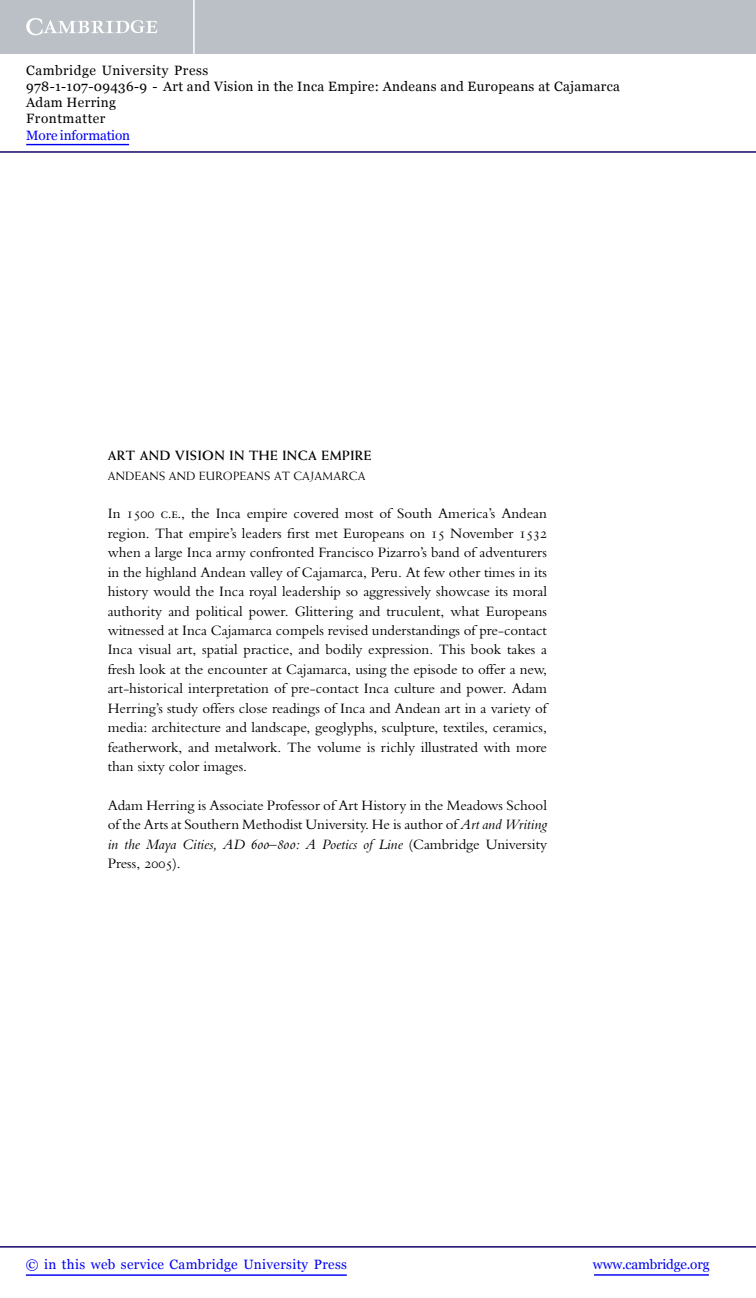
<style>
.page{position:relative;width:756px;height:1298px;background:#fff}
.page>*{position:absolute;margin:0;border:0;box-sizing:border-box;transform-origin:0 0}
.t1{font:15px/19.5px "Bembo";color:#000;text-align:justify}
.t2{font:15px "Bembo Italic Os F";color:#000}
.t3{font:13.5px/16.2px "Georgia";letter-spacing:.025em;color:#000}
.t4{font:13.5px "Georgia";letter-spacing:.025em;color:#0000f1}
.t5{font:700 13.5px "Weiss";letter-spacing:.035em;color:#000}
.t6{font:13.5px "Georgia";letter-spacing:-.015em;color:#0000f1}
.t7{font:13.5px "Georgia";letter-spacing:-.01em;color:#0000f1}
.t8{font:12px "Weiss";letter-spacing:.025em;color:#000}
.s1{font-family:"Bembo SC"}
.s2{font-family:"Bembo Italic Os F"}
.s3{font-family:"Bembo"}
</style>
<div class="page">
<div style="left:0;top:0;width:756px;height:54px;background:#bac0c6"></div>
<svg style="left:26px;top:18px;width:132px;height:17px"></svg>
<hr style="left:193px;top:0;width:2px;height:54px;background:#fff">
<hr style="left:0;top:151px;width:756px;height:2px;background:#150666">
<hr style="left:594px;top:1274px;width:115px;height:1px;background:#0000f1">
<hr style="left:0;top:1246px;width:756px;height:1px;background:#150666">
<hr style="left:26px;top:1274px;width:321px;height:1px;background:#0000f1">
<hr style="left:26px;top:144px;width:103px;height:1px;background:#0000f1">
<p class="t3" style="left:26px;top:62px;width:595px">Cambridge University Press<br>978-1-107-09436-9 - Art and Vision in the Inca Empire: Andeans and Europeans at Cajamarca Adam Herring<br>Frontmatter</p>
<p class="t7" style="left:26px;top:127px;width:105px">More information</p>
<p class="t5" style="left:108px;top:451px;width:265px">ART AND VISION IN THE INCA EMPIRE</p>
<p class="t8" style="left:108px;top:471px;width:259px">ANDEANS AND EUROPEANS AT CAJAMARCA</p>
<p class="t1" style="left:108px;top:505px;width:441px">In <span class="s1">1500 c.e.</span>, the Inca empire covered most of South America’s Andean region. That empire’s leaders first met Europeans on <span class="s1">15</span> November <span class="s1">1532 </span>when a large Inca army confronted Francisco Pizarro’s band of adventurers in the highland Andean valley of Cajamarca, Peru. At few other times in its history would the Inca royal leadership so aggressively showcase its moral authority and political power. Glittering and truculent, what Europeans witnessed at Inca Cajamarca compels revised understandings of pre-contact Inca visual art, spatial practice, and bodily expression. This book takes a fresh look at the encounter at Cajamarca, using the episode to offer a new, art-historical interpretation of pre-contact Inca culture and power. Adam Herring’s study offers close readings of Inca and Andean art in a variety of media: architecture and landscape, geoglyphs, sculpture, textiles, ceramics, featherwork, and metalwork. The volume is richly illustrated with more than sixty color images.</p>
<p class="t1" style="left:108px;top:797px;width:441px">Adam Herring is Associate Professor of Art History in the Meadows School of the Arts at Southern Methodist University. He is author of <span class="s2">Art and Writing</span></p>
<p class="t2" style="left:108px;top:838px;width:441px">in the Maya Cities, AD 600–800: A Poetics of Line <span class="s3">(Cambridge University</span></p>
<p class="t1" style="left:108px;top:855px;width:75px">Press, <span class="s1">2005</span>).</p>
<p class="t4" style="left:26px;top:1256px;width:323px">© in this web service Cambridge University Press</p>
<p class="t6" style="left:593px;top:1256px;width:118px">www.cambridge.org</p>
</div>
